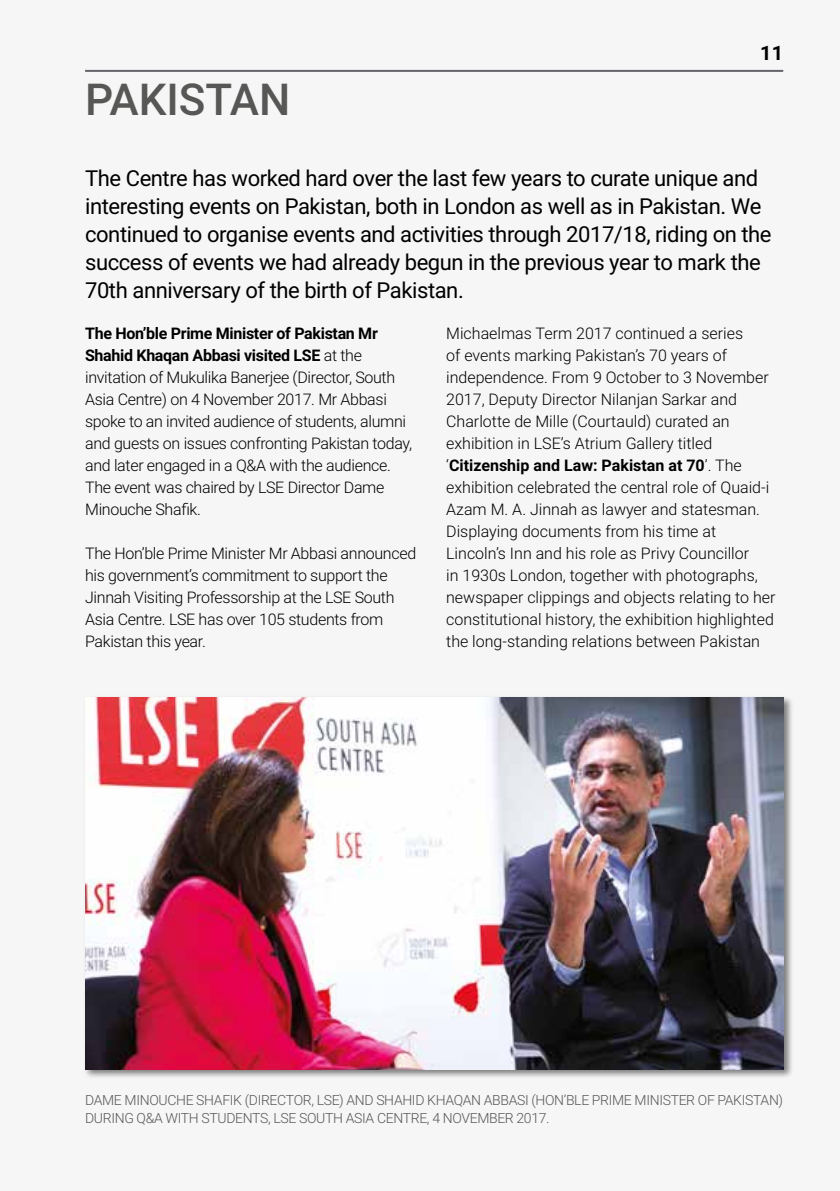
<style>
.page{position:relative;width:840px;height:1191px;background:#fff}
.page>*{position:absolute;margin:0;border:0;box-sizing:border-box;transform-origin:0 0}
.t1{font:500 44px "Roboto";color:#575756}
.t2{font:22px/28px "Roboto";letter-spacing:-.02em;color:#000}
.t3{font:700 20px "Roboto";color:#000}
.t4{font:300 16px/22px "Roboto";color:#000}
.t5{font:300 16px/22px "Roboto";letter-spacing:-.02em;color:#000}
.t6{font:300 14px/18px "Roboto";letter-spacing:-.025em;color:#575756}
.s1{font-weight:700}
</style>
<div class="page">
<div style="left:0;top:0;width:839px;height:1191px;background:#f6f6f6"></div>
<hr style="left:85px;top:70px;width:697px;height:2px;background:#636569">
<div style="left:83px;top:694px;width:710px;height:385px;background:#000;opacity:.5"></div>
<img style="left:85px;top:697px;width:697px;height:372px">
<h1 class="t1" style="left:85px;top:69px;width:206px">PAKISTAN</h1>
<p class="t3" style="left:759px;top:38px;width:24px">11</p>
<p class="t2" style="left:85px;top:164px;width:687px">The Centre has worked hard over the last few years to curate unique and interesting events on Pakistan, both in London as well as in Pakistan. We continued to organise events and activities through 2017/18, riding on the success of events we had already begun in the previous year to mark the 70th anniversary of the birth of Pakistan.</p>
<p class="t5" style="left:85px;top:321px;width:328px"><span class="s1">The Hon’ble Prime Minister of Pakistan Mr Shahid Khaqan Abbasi visited LSE</span> at the invitation of Mukulika Banerjee (Director, South Asia Centre) on 4 November 2017. Mr Abbasi spoke to an invited audience of students, alumni and guests on issues confronting Pakistan today, and later engaged in a Q&amp;A with the audience.<br>The event was chaired by LSE Director Dame Minouche Shafik.</p>
<p class="t5" style="left:85px;top:542px;width:332px">The Hon’ble Prime Minister Mr Abbasi announced his government’s commitment to support the Jinnah Visiting Professorship at the LSE South Asia Centre. LSE has over 105 students from Pakistan this year.</p>
<p class="t4" style="left:446px;top:321px;width:330px">Michaelmas Term 2017 continued a series<br>of events marking Pakistan’s 70 years of independence. From 9 October to 3 November 2017, Deputy Director Nilanjan Sarkar and Charlotte de Mille (Courtauld) curated an exhibition in LSE’s Atrium Gallery titled ‘<span class="s1">Citizenship and Law: Pakistan at 70</span>’. The exhibition celebrated the central role of Quaid-i Azam M. A. Jinnah as lawyer and statesman.<br>Displaying documents from his time at Lincoln’s Inn and his role as Privy Councillor<br>in 1930s London, together with photographs, newspaper clippings and objects relating to her constitutional history, the exhibition highlighted the long-standing relations between Pakistan</p>
<p class="t6" style="left:85px;top:1090px;width:699px">DAME MINOUCHE SHAFIK (DIRECTOR, LSE) AND SHAHID KHAQAN ABBASI (HON’BLE PRIME MINISTER OF PAKISTAN)<br>DURING Q&amp;A WITH STUDENTS, LSE SOUTH ASIA CENTRE, 4 NOVEMBER 2017.</p>
</div>
